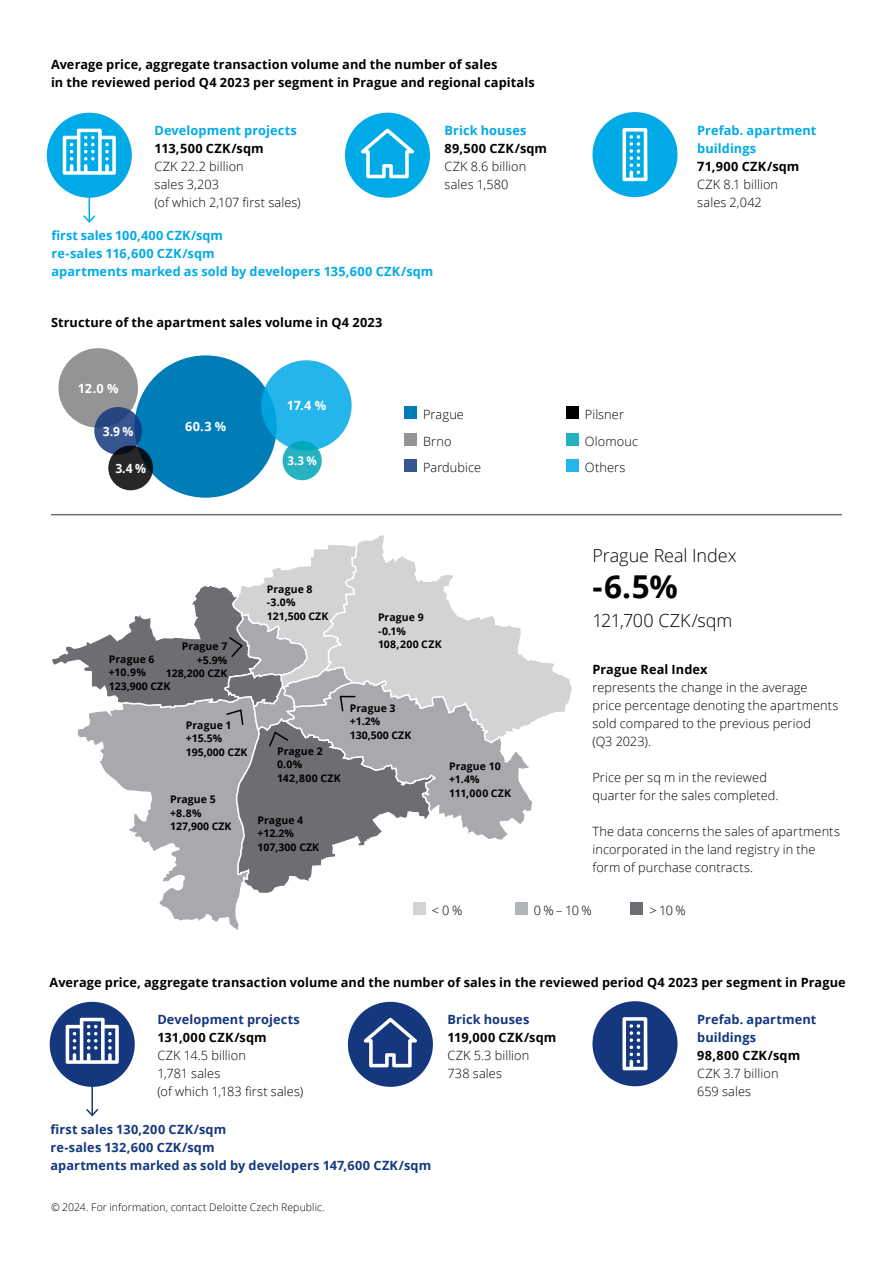
<style>
.page{position:relative;width:893px;height:1263px;background:#fff}
.page>*{position:absolute;margin:0;border:0;box-sizing:border-box;transform-origin:0 0}
.t1{font:700 31.5px "Open Sans";color:#000}
.t2{font:300 18px "Open Sans";letter-spacing:-.005em;color:#000}
.t3{font:300 12.75px/18px "Open Sans";letter-spacing:.01em;color:#000}
.t4{font:700 12.75px/18px "Open Sans";letter-spacing:.01em;color:#000}
.t5{font:700 12.75px/18px "Open Sans";letter-spacing:.01em;color:#00aae7}
.t6{font:700 12.75px/18px "Open Sans";letter-spacing:.01em;color:#14377d}
.t7{font:700 12.75px "Open Sans";color:#fff}
.t8{font:700 12.75px "Open Sans";color:#fff;scale:.95 1}
.t9{font:700 12.15px "Open Sans";color:#fff;scale:.95 1}
.t10{font:700 10.5px/13.5px "Open Sans";color:#000}
.t11{font:300 10.5px "Open Sans";letter-spacing:.01em;color:#000}
</style>
<div class="page">
<svg style="left:47px;top:113px;width:85px;height:85px"></svg>
<svg style="left:50px;top:1002px;width:85px;height:85px"></svg>
<svg style="left:345px;top:113px;width:85px;height:85px"></svg>
<svg style="left:348px;top:1002px;width:85px;height:85px"></svg>
<svg style="left:592px;top:112px;width:85px;height:85px"></svg>
<svg style="left:592px;top:1001px;width:85px;height:85px"></svg>
<hr style="left:51px;top:514px;width:791px;height:1px;background:#6d6e71">
<hr style="left:91px;top:1082px;width:2px;height:33px;background:#14377d">
<svg style="left:86px;top:1107px;width:13px;height:10px"></svg>
<hr style="left:89px;top:189px;width:1px;height:33px;background:#00aae7">
<svg style="left:83px;top:214px;width:13px;height:9px"></svg>
<div style="left:404px;top:406px;width:13px;height:13px;background:#007db6"></div>
<div style="left:404px;top:433px;width:13px;height:13px;background:#949495"></div>
<div style="left:404px;top:459px;width:13px;height:13px;background:#375590"></div>
<div style="left:566px;top:406px;width:12px;height:13px;background:#000"></div>
<div style="left:566px;top:433px;width:12px;height:13px;background:#24b1c2"></div>
<div style="left:566px;top:459px;width:12px;height:13px;background:#24b6ea"></div>
<div style="left:134px;top:355px;width:143px;height:143px;background:#007db6;border-radius:50%"></div>
<div style="left:58px;top:348px;width:80px;height:80px;background:#949495;border-radius:50%"></div>
<svg style="left:261px;top:360px;width:91px;height:91px;background:#23b5e9"></svg>
<svg style="left:283px;top:441px;width:39px;height:39px"></svg>
<svg style="left:94px;top:407px;width:48px;height:48px;background:#31508b"></svg>
<svg style="left:108px;top:445px;width:45px;height:45px;background:#222628"></svg>
<svg style="left:359px;top:535px;width:213px;height:186px"></svg>
<svg style="left:52px;top:543px;width:482px;height:387px"></svg>
<div style="left:413px;top:902px;width:12px;height:12px;background:#d1d3d4"></div>
<div style="left:515px;top:902px;width:12px;height:13px;background:#b1b4b6"></div>
<div style="left:630px;top:902px;width:13px;height:13px;background:#6d6e71"></div>
<p class="t4" style="left:51px;top:55px;width:485px">Average price, aggregate transaction volume and the number of sales<br>in the reviewed period Q4 2023 per segment in Prague and regional capitals</p>
<p class="t5" style="left:154px;top:121px;width:144px">Development projects</p>
<p class="t4" style="left:154px;top:139px;width:111px">113,500 CZK/sqm</p>
<p class="t3" style="left:154px;top:157px;width:148px">CZK 22.2 billion<br>sales 3,203<br>(of which 2,107 first sales)</p>
<p class="t5" style="left:444px;top:121px;width:83px">Brick houses</p>
<p class="t4" style="left:444px;top:139px;width:104px">89,500 CZK/sqm</p>
<p class="t3" style="left:444px;top:157px;width:83px">CZK 8.6 billion sales 1,580</p>
<p class="t5" style="left:52px;top:226px;width:383px">first sales 100,400 CZK/sqm<br>re-sales 116,600 CZK/sqm<br>apartments marked as sold by developers 135,600 CZK/sqm</p>
<p class="t4" style="left:51px;top:313px;width:333px">Structure of the apartment sales volume in Q4 2023</p>
<p class="t7" style="left:78px;top:379px;width:42px">12.0 %</p>
<p class="t8" style="left:103px;top:422px;width:34px">3.9 %</p>
<p class="t8" style="left:115px;top:459px;width:34px">3.4 %</p>
<p class="t7" style="left:185px;top:418px;width:43px">60.3 %</p>
<p class="t7" style="left:287px;top:397px;width:41px">17.4 %</p>
<p class="t9" style="left:287px;top:452px;width:32px">3.3 %</p>
<p class="t3" style="left:423px;top:401px;width:60px;line-height:26.5px">Prague<br>Brno<br>Pardubice</p>
<p class="t3" style="left:585px;top:401px;width:55px;line-height:26.5px">Pilsner<br>Olomouc<br>Others</p>
<p class="t5" style="left:697px;top:121px;width:121px">Prefab. apartment buildings</p>
<p class="t4" style="left:697px;top:157px;width:104px">71,900 CZK/sqm</p>
<p class="t3" style="left:697px;top:175px;width:82px">CZK 8.1 billion sales 2,042</p>
<p class="t10" style="left:166px;top:639px;width:63px;text-align:right">Prague 7 +5.9%<br>128,200 CZK</p>
<p class="t10" style="left:109px;top:652px;width:63px">Prague 6 +10.9%<br>123,900 CZK</p>
<p class="t10" style="left:186px;top:718px;width:63px">Prague 1 +15.5%<br>195,000 CZK</p>
<p class="t10" style="left:170px;top:792px;width:63px">Prague 5 +8.8%<br>127,900 CZK</p>
<p class="t10" style="left:267px;top:582px;width:63px">Prague 8 -3.0%<br>121,500 CZK</p>
<p class="t10" style="left:378px;top:610px;width:65px">Prague 9 -0.1%<br>108,200 CZK</p>
<p class="t10" style="left:277px;top:744px;width:65px">Prague 2<br>0.0%<br>142,800 CZK</p>
<p class="t10" style="left:258px;top:813px;width:63px">Prague 4 +12.2%<br>107,300 CZK</p>
<p class="t10" style="left:350px;top:701px;width:63px">Prague 3 +1.2%<br>130,500 CZK</p>
<p class="t10" style="left:449px;top:759px;width:64px">Prague 10 +1.4%<br>111,000 CZK</p>
<h2 class="t2" style="left:592px;top:543px;width:146px">Prague Real Index</h2>
<h1 class="t1" style="left:592px;top:564px;width:87px">-6.5%</h1>
<h2 class="t2" style="left:592px;top:608px;width:141px">121,700 CZK/sqm</h2>
<p class="t4" style="left:592px;top:660px;width:117px">Prague Real Index</p>
<p class="t3" style="left:592px;top:678px;width:247px">represents the change in the average price percentage denoting the apartments sold compared to the previous period<br>(Q3 2023).</p>
<p class="t3" style="left:592px;top:768px;width:188px">Price per sq m in the reviewed quarter for the sales completed.</p>
<p class="t3" style="left:592px;top:822px;width:249px">The data concerns the sales of apartments incorporated in the land registry in the form of purchase contracts.</p>
<p class="t3" style="left:432px;top:901px;width:32px">&lt; 0 %</p>
<p class="t3" style="left:534px;top:901px;width:59px">0 % – 10 %</p>
<p class="t3" style="left:649px;top:901px;width:38px">&gt; 10 %</p>
<p class="t4" style="left:50px;top:973px;width:797px">Average price, aggregate transaction volume and the number of sales in the reviewed period Q4 2023 per segment in Prague</p>
<p class="t6" style="left:157px;top:1010px;width:144px">Development projects</p>
<p class="t4" style="left:157px;top:1028px;width:111px">131,000 CZK/sqm</p>
<p class="t3" style="left:157px;top:1046px;width:147px">CZK 14.5 billion<br>1,781 sales<br>(of which 1,183 first sales)</p>
<p class="t6" style="left:50px;top:1120px;width:382px">first sales 130,200 CZK/sqm<br>re-sales 132,600 CZK/sqm<br>apartments marked as sold by developers 147,600 CZK/sqm</p>
<p class="t11" style="left:51px;top:1200px;width:275px">© 2024. For information, contact Deloitte Czech Republic.</p>
<p class="t6" style="left:447px;top:1010px;width:83px">Brick houses</p>
<p class="t4" style="left:447px;top:1028px;width:110px">119,000 CZK/sqm</p>
<p class="t3" style="left:447px;top:1046px;width:83px">CZK 5.3 billion<br>738 sales</p>
<p class="t6" style="left:697px;top:1010px;width:121px">Prefab. apartment buildings</p>
<p class="t4" style="left:697px;top:1046px;width:104px">98,800 CZK/sqm</p>
<p class="t3" style="left:697px;top:1064px;width:83px">CZK 3.7 billion<br>659 sales</p>
</div>
